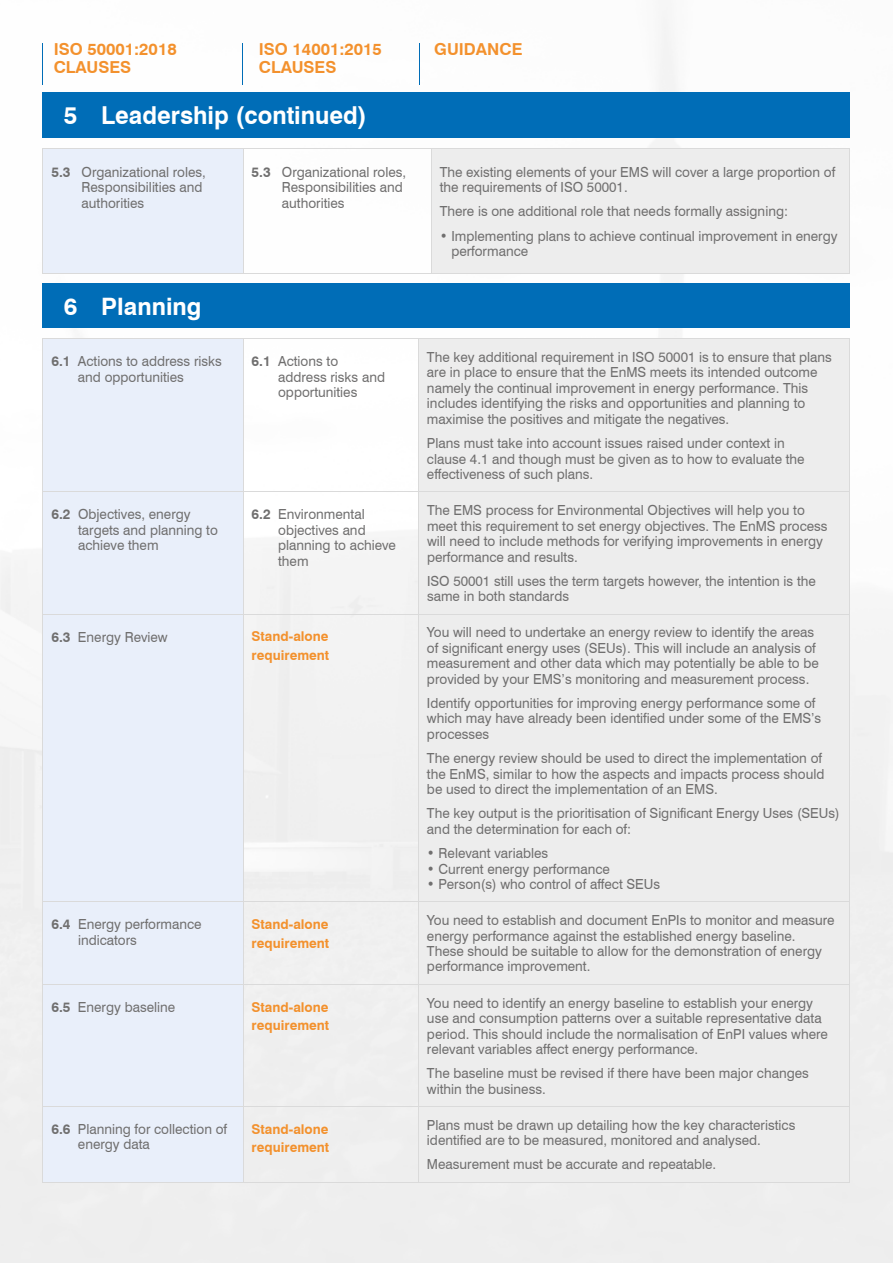
<style>
.page{position:relative;width:893px;height:1263px;background:#fff}
.page>*{position:absolute;margin:0;border:0;box-sizing:border-box;transform-origin:0 0}
.t1{font:700 24.75px "Swiss 721 BT";color:#fff}
.t2{font:700 24px "Swiss 721 BT";color:#fff}
.t3{font:700 16.5px/18px "Swiss 721 BT";color:#f3912d}
.t4{font:13.95px/15.5px "Swiss 721 BT";color:#706f6f}
.t5{font:700 13.5px/18.8px "Swiss 721 BT";color:#f3912d}
.s1{font-weight:700}
</style>
<div class="page">
<img style="left:0;top:17px;width:893px;height:1246px">
<hr style="left:42px;top:148px;width:1px;height:42px;background:#006db7">
<div style="left:43px;top:284px;width:807px;height:44px;background:#006db7"></div>
<div style="left:44px;top:339px;width:199px;height:843px;background:#e9effa"></div>
<div style="left:419px;top:339px;width:430px;height:843px;background:#ededed"></div>
<hr style="left:43px;top:338px;width:200px;height:1px;background:#dadada">
<hr style="left:43px;top:339px;width:1px;height:152px;background:#dadada">
<hr style="left:243px;top:338px;width:175px;height:1px;background:#dadada">
<hr style="left:243px;top:339px;width:1px;height:152px;background:#dadada">
<hr style="left:418px;top:338px;width:432px;height:1px;background:#dadada">
<hr style="left:418px;top:339px;width:1px;height:152px;background:#dadada">
<hr style="left:849px;top:339px;width:1px;height:152px;background:#dadada">
<hr style="left:43px;top:491px;width:200px;height:1px;background:#dadada">
<hr style="left:43px;top:492px;width:1px;height:122px;background:#dadada">
<hr style="left:243px;top:491px;width:175px;height:1px;background:#dadada">
<hr style="left:243px;top:492px;width:1px;height:122px;background:#dadada">
<hr style="left:418px;top:491px;width:432px;height:1px;background:#dadada">
<hr style="left:418px;top:492px;width:1px;height:122px;background:#dadada">
<hr style="left:849px;top:492px;width:1px;height:122px;background:#dadada">
<hr style="left:43px;top:614px;width:200px;height:1px;background:#dadada">
<hr style="left:43px;top:614px;width:1px;height:287px;background:#dadada">
<hr style="left:243px;top:614px;width:175px;height:1px;background:#dadada">
<hr style="left:243px;top:614px;width:1px;height:287px;background:#dadada">
<hr style="left:418px;top:614px;width:432px;height:1px;background:#dadada">
<hr style="left:418px;top:614px;width:1px;height:287px;background:#dadada">
<hr style="left:849px;top:614px;width:1px;height:287px;background:#dadada">
<hr style="left:43px;top:901px;width:200px;height:1px;background:#dadada">
<hr style="left:43px;top:902px;width:1px;height:82px;background:#dadada">
<hr style="left:243px;top:901px;width:175px;height:1px;background:#dadada">
<hr style="left:243px;top:902px;width:1px;height:82px;background:#dadada">
<hr style="left:418px;top:901px;width:432px;height:1px;background:#dadada">
<hr style="left:418px;top:902px;width:1px;height:82px;background:#dadada">
<hr style="left:849px;top:902px;width:1px;height:82px;background:#dadada">
<hr style="left:43px;top:984px;width:200px;height:1px;background:#dadada">
<hr style="left:43px;top:984px;width:1px;height:122px;background:#dadada">
<hr style="left:243px;top:984px;width:175px;height:1px;background:#dadada">
<hr style="left:243px;top:984px;width:1px;height:122px;background:#dadada">
<hr style="left:418px;top:984px;width:432px;height:1px;background:#dadada">
<hr style="left:418px;top:984px;width:1px;height:122px;background:#dadada">
<hr style="left:849px;top:984px;width:1px;height:122px;background:#dadada">
<hr style="left:43px;top:1106px;width:200px;height:1px;background:#dadada">
<hr style="left:43px;top:1107px;width:1px;height:75px;background:#dadada">
<hr style="left:243px;top:1106px;width:175px;height:1px;background:#dadada">
<hr style="left:243px;top:1107px;width:1px;height:75px;background:#dadada">
<hr style="left:418px;top:1106px;width:432px;height:1px;background:#dadada">
<hr style="left:418px;top:1107px;width:1px;height:75px;background:#dadada">
<hr style="left:849px;top:1107px;width:1px;height:75px;background:#dadada">
<hr style="left:43px;top:1182px;width:200px;height:1px;background:#dadada">
<hr style="left:243px;top:1182px;width:175px;height:1px;background:#dadada">
<hr style="left:418px;top:1182px;width:432px;height:1px;background:#dadada">
<hr style="left:42px;top:43px;width:1px;height:42px;background:#006db7">
<hr style="left:242px;top:43px;width:1px;height:42px;background:#006db7">
<hr style="left:419px;top:43px;width:1px;height:42px;background:#006db7">
<div style="left:43px;top:92px;width:807px;height:46px;background:#006db7"></div>
<div style="left:43px;top:149px;width:200px;height:125px;background:#e9effa"></div>
<div style="left:431px;top:149px;width:418px;height:125px;background:#ededed"></div>
<hr style="left:43px;top:148px;width:200px;height:1px;background:#dadada">
<hr style="left:243px;top:148px;width:188px;height:1px;background:#dadada">
<hr style="left:431px;top:148px;width:419px;height:1px;background:#dadada">
<hr style="left:43px;top:273px;width:200px;height:1px;background:#dadada">
<hr style="left:243px;top:273px;width:188px;height:1px;background:#dadada">
<hr style="left:431px;top:273px;width:419px;height:1px;background:#dadada">
<hr style="left:43px;top:149px;width:1px;height:124px;background:#dadada">
<hr style="left:243px;top:149px;width:1px;height:124px;background:#dadada">
<hr style="left:431px;top:149px;width:1px;height:124px;background:#dadada">
<hr style="left:849px;top:149px;width:1px;height:124px;background:#dadada">
<p class="t3" style="left:54px;top:40px;width:125px">ISO 50001:2018<br>CLAUSES</p>
<p class="t3" style="left:434px;top:40px;width:90px">GUIDANCE</p>
<h1 class="t1" style="left:64px;top:100px;width:305px">5 Leadership (continued)</h1>
<p class="t4" style="left:82px;top:164px;width:126px;text-indent:-30px"><span class="s1">5.3</span> Organizational roles,<br>Responsibilities and authorities</p>
<p class="t4" style="left:282px;top:164px;width:126px;text-indent:-30px"><span class="s1">5.3</span> Organizational roles,<br>Responsibilities and authorities</p>
<p class="t4" style="left:440px;top:164px;width:397px">The existing elements of your EMS will cover a large proportion of the requirements of ISO 50001.</p>
<p class="t4" style="left:440px;top:204px;width:350px">There is one additional role that needs formally assigning:</p>
<p class="t4" style="left:451px;top:228px;width:388px;text-indent:-12px">• Implementing plans to achieve continual improvement in energy performance</p>
<p class="t3" style="left:259px;top:40px;width:125px">ISO 14001:2015<br>CLAUSES</p>
<h2 class="t2" style="left:64px;top:292px;width:139px">6 Planning</h2>
<p class="t4" style="left:78px;top:353px;width:145px;text-indent:-27px"><span class="s1">6.1</span> Actions to address risks and opportunities</p>
<p class="t4" style="left:278px;top:353px;width:108px;text-indent:-27px"><span class="s1">6.1</span> Actions to address risks and opportunities</p>
<p class="t4" style="left:427px;top:349px;width:406px">The key additional requirement in ISO 50001 is to ensure that plans are in place to ensure that the EnMS meets its intended outcome namely the continual improvement in energy performance. This includes identifying the risks and opportunities and planning to maximise the positives and mitigate the negatives.</p>
<p class="t4" style="left:427px;top:435px;width:379px">Plans must take into account issues raised under context in clause 4.1 and though must be given as to how to evaluate the effectiveness of such plans.</p>
<p class="t4" style="left:78px;top:507px;width:141px;text-indent:-27px"><span class="s1">6.2</span> Objectives, energy targets and planning to achieve them</p>
<p class="t4" style="left:278px;top:507px;width:119px;text-indent:-27px"><span class="s1">6.2</span> Environmental objectives and planning to achieve them</p>
<p class="t4" style="left:427px;top:502px;width:402px">The EMS process for Environmental Objectives will help you to meet this requirement to set energy objectives. The EnMS process will need to include methods for verifying improvements in energy performance and results.</p>
<p class="t4" style="left:427px;top:573px;width:390px">ISO 50001 still uses the term targets however, the intention is the same in both standards</p>
<p class="t4" style="left:51px;top:629px;width:118px"><span class="s1">6.3</span> Energy Review</p>
<p class="t5" style="left:252px;top:627px;width:79px">Stand-alone requirement</p>
<p class="t4" style="left:427px;top:624px;width:393px">You will need to undertake an energy review to identify the areas of significant energy uses (SEUs). This will include an analysis of measurement and other data which may potentially be able to be provided by your EMS’s monitoring and measurement process.</p>
<p class="t4" style="left:427px;top:695px;width:396px">Identify opportunities for improving energy performance some of which may have already been identified under some of the EMS’s processes</p>
<p class="t4" style="left:427px;top:750px;width:399px">The energy review should be used to direct the implementation of the EnMS, similar to how the aspects and impacts process should be used to direct the implementation of an EMS.</p>
<p class="t4" style="left:427px;top:805px;width:414px">The key output is the prioritisation of Significant Energy Uses (SEUs) and the determination for each of:</p>
<p class="t4" style="left:427px;top:845px;width:123px">• Relevant variables</p>
<p class="t4" style="left:427px;top:861px;width:184px">• Current energy performance</p>
<p class="t4" style="left:427px;top:876px;width:235px">• Person(s) who control of affect SEUs</p>
<p class="t4" style="left:78px;top:916px;width:125px;text-indent:-27px"><span class="s1">6.4</span> Energy performance indicators</p>
<p class="t5" style="left:252px;top:915px;width:79px">Stand-alone requirement</p>
<p class="t4" style="left:427px;top:912px;width:409px">You need to establish and document EnPIs to monitor and measure energy performance against the established energy baseline.<br>These should be suitable to allow for the demonstration of energy performance improvement.</p>
<p class="t4" style="left:51px;top:999px;width:125px"><span class="s1">6.5</span> Energy baseline</p>
<p class="t5" style="left:252px;top:997px;width:79px">Stand-alone requirement</p>
<p class="t4" style="left:427px;top:995px;width:402px">You need to identify an energy baseline to establish your energy use and consumption patterns over a suitable representative data period. This should include the normalisation of EnPI values where relevant variables affect energy performance.</p>
<p class="t4" style="left:427px;top:1065px;width:383px">The baseline must be revised if there have been major changes within the business.</p>
<p class="t4" style="left:78px;top:1121px;width:151px;text-indent:-27px"><span class="s1">6.6</span> Planning for collection of energy data</p>
<p class="t5" style="left:252px;top:1119px;width:79px">Stand-alone requirement</p>
<p class="t4" style="left:427px;top:1117px;width:370px">Plans must be drawn up detailing how the key characteristics identified are to be measured, monitored and analysed.</p>
<p class="t4" style="left:427px;top:1157px;width:291px">Measurement must be accurate and repeatable.</p>
</div>
